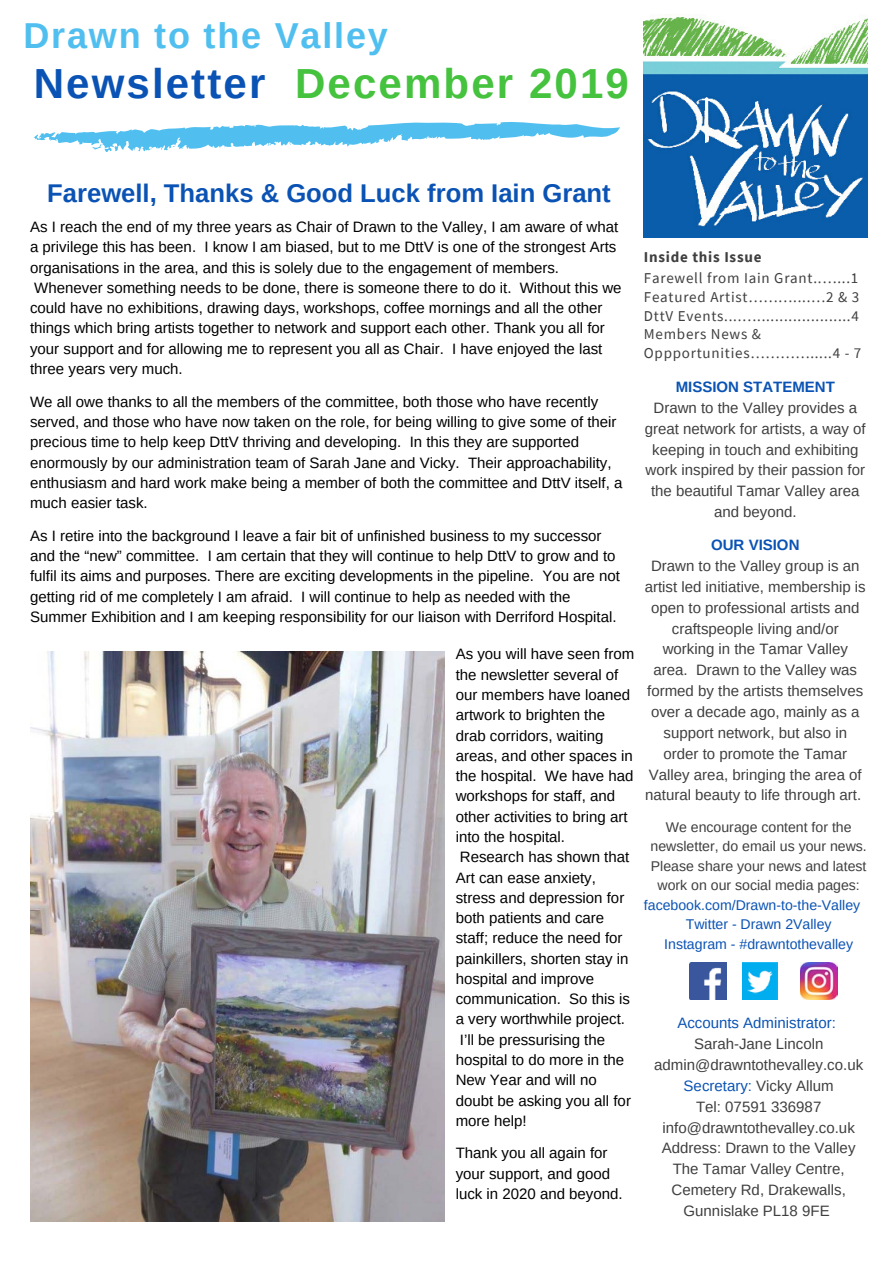
<style>
.page{position:relative;width:894px;height:1264px;background:#fff}
.page>*{position:absolute;margin:0;border:0;box-sizing:border-box;transform-origin:0 0}
.t1{font:700 42px "Arimo";letter-spacing:.05em;color:#45c23e}
.t2{font:700 36px "Arimo";letter-spacing:.05em;color:#50bfef}
.t3{font:700 25.65px "Arimo";color:#0a53b4}
.t4{font:15px/20.2px "Arimo";color:#000}
.t5{font:15px/20.9px "Arimo";color:#403f3f;text-align:center}
.t6{font:15px/18.8px "Source Sans Pro";letter-spacing:.05em;color:#403f3f}
.t7{font:700 15px "Arimo";color:#0a53b4}
.t8{font:15px "Arimo";color:#0a53b4}
.t9{font:700 15px "Source Sans Pro";letter-spacing:.05em;color:#403f3f}
.t10{font:14.1px/19.5px "Arimo";color:#403f3f;text-align:center}
.t11{font:14.1px "Arimo";color:#0a53b4}
.s1{color:#0a53b4}
</style>
<div class="page">
<img style="left:643px;top:15px;width:223px;height:223px">
<img style="left:800px;top:962px;width:37px;height:37px">
<img style="left:742px;top:962px;width:35px;height:37px">
<img style="left:689px;top:962px;width:37px;height:37px">
<svg style="left:34px;top:122px;width:585px;height:30px"></svg>
<img style="left:30px;top:651px;width:414px;height:570px">
<h2 class="t2" style="left:23px;top:15px;width:366px">Drawn to the Valley</h2>
<h1 class="t1" style="left:34px;top:60px;width:596px"><span class="s1">Newsletter</span> December 2019</h1>
<h3 class="t3" style="left:47px;top:179px;width:565px">Farewell, Thanks &amp; Good Luck from Iain Grant</h3>
<p class="t4" style="left:30px;top:217px;width:592px">As I reach the end of my three years as Chair of Drawn to the Valley, I am aware of what a privilege this has been. I know I am biased, but to me DttV is one of the strongest Arts organisations in the area, and this is solely due to the engagement of members.<br>Whenever something needs to be done, there is someone there to do it. Without this we could have no exhibitions, drawing days, workshops, coffee mornings and all the other things which bring artists together to network and support each other. Thank you all for your support and for allowing me to represent you all as Chair. I have enjoyed the last three years very much.</p>
<p class="t4" style="left:30px;top:391px;width:593px">We all owe thanks to all the members of the committee, both those who have recently served, and those who have now taken on the role, for being willing to give some of their precious time to help keep DttV thriving and developing. In this they are supported enormously by our administration team of Sarah Jane and Vicky. Their approachability, enthusiasm and hard work make being a member of both the committee and DttV itself, a much easier task.</p>
<p class="t4" style="left:30px;top:525px;width:591px">As I retire into the background I leave a fair bit of unfinished business to my successor and the “new” committee. I am certain that they will continue to help DttV to grow and to fulfil its aims and purposes. There are exciting developments in the pipeline. You are not getting rid of me completely I am afraid. I will continue to help as needed with the Summer Exhibition and I am keeping responsibility for our liaison with Derriford Hospital.</p>
<p class="t4" style="left:455px;top:644px;width:180px">As you will have seen from the newsletter several of our members have loaned artwork to brighten the drab corridors, waiting areas, and other spaces in the hospital. We have had workshops for staff, and other activities to bring art into the hospital.<br>Research has shown that<br>Art can ease anxiety, stress and depression for both patients and care staff; reduce the need for painkillers, shorten stay in hospital and improve communication. So this is a very worthwhile project.<br>I’ll be pressurising the hospital to do more in the<br>New Year and will no doubt be asking you all for more help!</p>
<p class="t4" style="left:455px;top:1143px;width:168px">Thank you all again for your support, and good luck in 2020 and beyond.</p>
<p class="t9" style="left:643px;top:247px;width:119px">Inside this Issue</p>
<p class="t6" style="left:643px;top:268px;width:219px">Farewell from Iain Grant..…...1<br>Featured Artist………....…2 &amp; 3<br>DttV Events....….....................4<br>Members News &amp;<br>Oppportunities………….....4 - 7</p>
<p class="t7" style="left:675px;top:378px;width:161px">MISSION STATEMENT</p>
<p class="t5" style="left:644px;top:397px;width:222px">Drawn to the Valley provides a great network for artists, a way of keeping in touch and exhibiting work inspired by their passion for the beautiful Tamar Valley area and beyond.</p>
<p class="t7" style="left:711px;top:536px;width:90px">OUR VISION</p>
<p class="t5" style="left:644px;top:555px;width:222px">Drawn to the Valley group is an artist led initiative, membership is open to professional artists and craftspeople living and/or working in the Tamar Valley area. Drawn to the Valley was formed by the artists themselves over a decade ago, mainly as a support network, but also in order to promote the Tamar<br>Valley area, bringing the area of natural beauty to life through art.</p>
<p class="t10" style="left:650px;top:817px;width:218px">We encourage content for the newsletter, do email us your news.<br>Please share your news and latest work on our social media pages:</p>
<p class="t11" style="left:643px;top:897px;width:218px">facebook.com/Drawn-to-the-Valley</p>
<p class="t11" style="left:685px;top:916px;width:147px">Twitter - Drawn 2Valley</p>
<p class="t11" style="left:664px;top:936px;width:190px">Instagram - #drawntothevalley</p>
<p class="t8" style="left:677px;top:1014px;width:160px">Accounts Administrator:</p>
<p class="t5" style="left:654px;top:1033px;width:210px">Sarah-Jane Lincoln admin@drawntothevalley.co.uk<br><span class="s1">Secretary:</span> Vicky Allum<br>Tel: 07591 336987 info@drawntothevalley.co.uk<br>Address: Drawn to the Valley<br>The Tamar Valley Centre,<br>Cemetery Rd, Drakewalls,<br>Gunnislake PL18 9FE</p>
</div>
